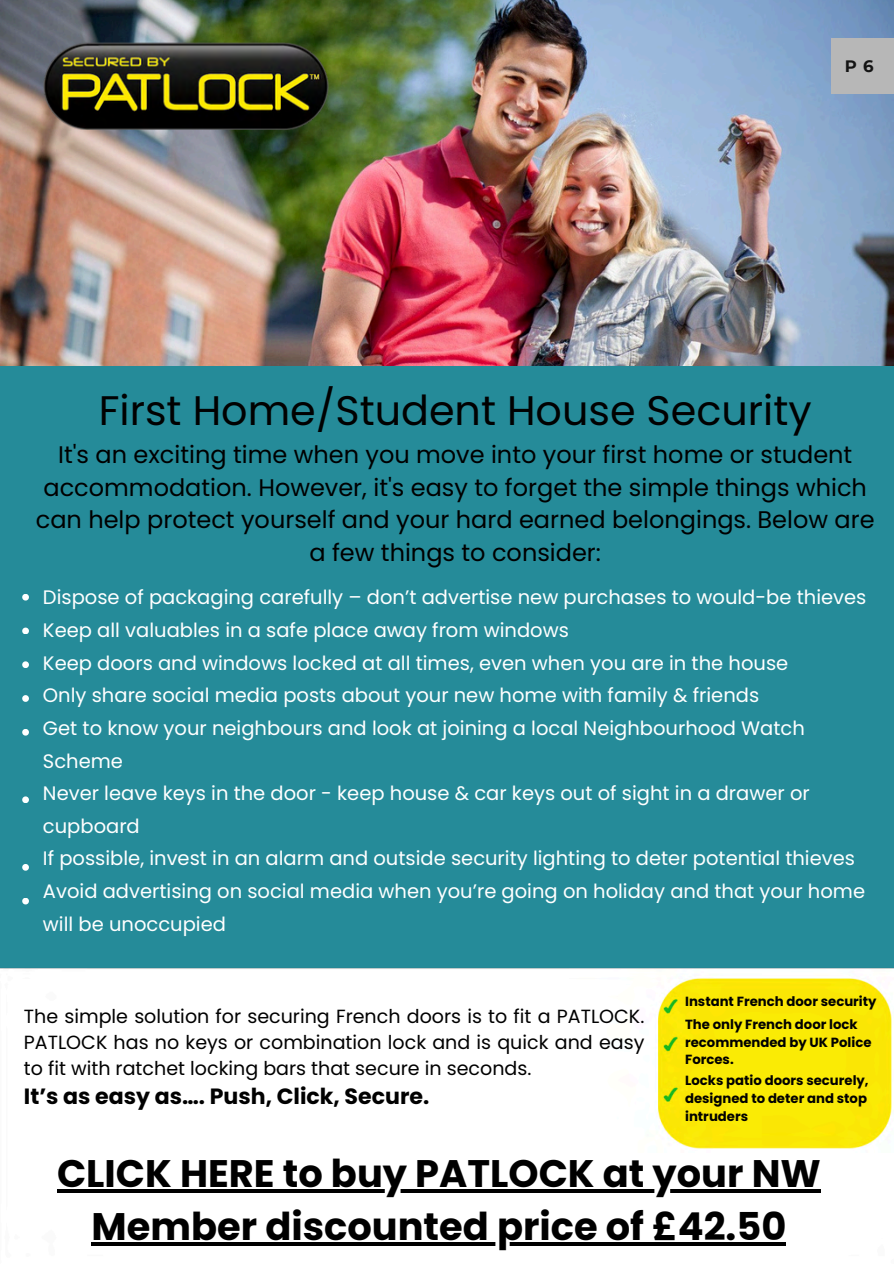
<style>
.page{position:relative;width:894px;height:1264px;background:#fff}
.page>*{position:absolute;margin:0;border:0;box-sizing:border-box;transform-origin:0 0}
.t1{font:41.25px "Poppins";color:#010101}
.t2{font:700 38.4px "Poppins";color:#000}
.t3{font:24px/32.5px "Poppins";color:#000;text-align:center}
.t4{font:700 22.05px "Poppins";color:#010101}
.t5{font:19.5px/32.5px "Poppins";color:#fff}
.t6{font:19.05px/25.8px "Poppins";color:#010101;text-align:justify}
.t7{font:700 16.5px "Montserrat";color:#141414}
.t8{font:700 13.2px/22.5px "Poppins";color:#010101}
</style>
<div class="page">
<div style="left:0;top:0;width:893px;height:1263px;background:#258b99"></div>
<img style="left:0;top:0;width:893px;height:366px">
<img style="left:43px;top:42px;width:288px;height:87px">
<svg style="left:22px;top:594px;width:7px;height:6px"></svg>
<svg style="left:22px;top:627px;width:7px;height:7px"></svg>
<svg style="left:22px;top:661px;width:7px;height:7px"></svg>
<svg style="left:22px;top:695px;width:7px;height:7px"></svg>
<svg style="left:22px;top:729px;width:7px;height:6px"></svg>
<svg style="left:22px;top:796px;width:7px;height:7px"></svg>
<svg style="left:22px;top:864px;width:7px;height:6px"></svg>
<svg style="left:22px;top:898px;width:7px;height:6px"></svg>
<img style="left:0;top:968px;width:893px;height:295px">
<hr style="left:57px;top:1189px;width:763px;height:3px;background:#000">
<hr style="left:92px;top:1242px;width:694px;height:3px;background:#000">
<div style="left:830px;top:38px;width:63px;height:56px;background:#b7b7b7"></div>
<p class="t7" style="left:844px;top:56px;width:30px">P 6</p>
<p class="t1" style="left:99px;top:381px;width:714px">First Home/Student House Security</p>
<p class="t3" style="left:36px;top:438px;width:840px">It's an exciting time when you move into your first home or student accommodation. However, it's easy to forget the simple things which can help protect yourself and your hard earned belongings. Below are a few things to consider:</p>
<h1 class="t5" style="left:43px;top:581px;width:824px">Dispose of packaging carefully – don’t advertise new purchases to would-be thieves Keep all valuables in a safe place away from windows<br>Keep doors and windows locked at all times, even when you are in the house<br>Only share social media posts about your new home with family &amp; friends<br>Get to know your neighbours and look at joining a local Neighbourhood Watch Scheme<br>Never leave keys in the door - keep house &amp; car keys out of sight in a drawer or cupboard<br>If possible, invest in an alarm and outside security lighting to deter potential thieves Avoid advertising on social media when you’re going on holiday and that your home will be unoccupied</h1>
<p class="t6" style="left:24px;top:1003px;width:621px">The simple solution for securing French doors is to fit a PATLOCK.<br>PATLOCK has no keys or combination lock and is quick and easy to fit with ratchet locking bars that secure in seconds.</p>
<p class="t4" style="left:24px;top:1080px;width:407px">It’s as easy as…. Push, Click, Secure.</p>
<h2 class="t8" style="left:685px;top:990px;width:193px">Instant French door security<br>The only French door lock</h2>
<h3 class="t8" style="left:685px;top:1030px;width:188px">recommended by UK Police</h3>
<p class="t8" style="left:685px;top:1047px;width:50px">Forces.</p>
<h3 class="t8" style="left:685px;top:1069px;width:185px">Locks patio doors securely,</h3>
<p class="t8" style="left:685px;top:1087px;width:183px">designed to deter and stop</p>
<p class="t8" style="left:685px;top:1105px;width:64px">intruders</p>
<p class="t2" style="left:57px;top:1146px;width:765px">CLICK HERE to buy PATLOCK at your NW</p>
<p class="t2" style="left:92px;top:1199px;width:696px">Member discounted price of £42.50</p>
</div>
